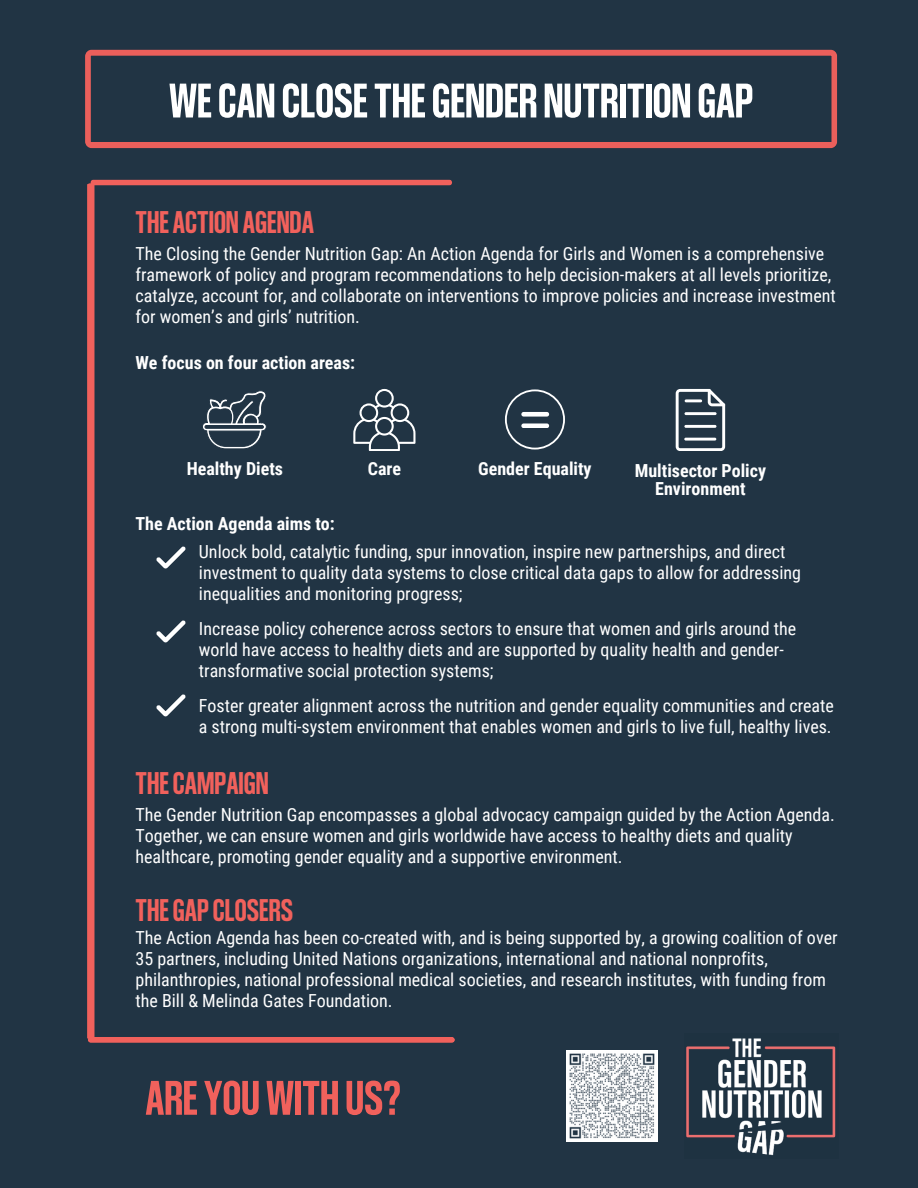
<style>
.page{position:relative;width:918px;height:1188px;background:#213444}
.page>*{position:absolute;margin:0;border:0;box-sizing:border-box;transform-origin:0 0}
.t1{font:700 51px "Coolvetica Condensed Rg";color:#fff}
.t2{font:700 51px "Coolvetica Condensed Rg";color:#f1615c}
.t3{font:700 33px "Coolvetica Condensed Rg";color:#f1615c}
.t4{font:18px/21px "Roboto Condensed";color:#fff}
.t5{font:700 18px/18px "Roboto Condensed";color:#fff;text-align:center}
</style>
<div class="page">
<img style="left:686px;top:1038px;width:150px;height:118px">
<img style="left:567px;top:1051px;width:91px;height:91px">
<svg style="left:85px;top:49px;width:753px;height:100px"></svg>
<svg style="left:676px;top:389px;width:49px;height:62px"></svg>
<svg style="left:505px;top:389px;width:60px;height:60px"></svg>
<svg style="left:87px;top:179px;width:368px;height:864px"></svg>
<h1 class="t1" style="left:169px;top:68px;width:586px">WECANCLOSETHEGENDERNUTRITIONGAP</h1>
<h2 class="t3" style="left:135px;top:201px;width:180px">THEACTIONAGENDA</h2>
<p class="t4" style="left:135px;top:243px;width:702px">The Closing the Gender Nutrition Gap: An Action Agenda for Girls and Women is a comprehensive framework of policy and program recommendations to help decision-makers at all levels prioritize, catalyze, account for, and collaborate on interventions to improve policies and increase investment for women’s and girls’ nutrition.</p>
<p class="t5" style="left:135px;top:353px;width:221px">We focus on four action areas:</p>
<p class="t5" style="left:187px;top:460px;width:98px">Healthy Diets</p>
<p class="t5" style="left:368px;top:460px;width:35px">Care</p>
<p class="t5" style="left:478px;top:460px;width:115px">Gender Equality</p>
<p class="t5" style="left:635px;top:462px;width:133px">Multisector Policy<br>Environment</p>
<p class="t5" style="left:135px;top:514px;width:201px">The Action Agenda aims to:</p>
<p class="t4" style="left:199px;top:541px;width:604px">Unlock bold, catalytic funding, spur innovation, inspire new partnerships, and direct investment to quality data systems to close critical data gaps to allow for addressing inequalities and monitoring progress;</p>
<p class="t4" style="left:199px;top:618px;width:599px">Increase policy coherence across sectors to ensure that women and girls around the world have access to healthy diets and are supported by quality health and gender&shy;transformative social protection systems;</p>
<p class="t4" style="left:199px;top:695px;width:637px">Foster greater alignment across the nutrition and gender equality communities and create a strong multi-system environment that enables women and girls to live full, healthy lives.</p>
<h2 class="t3" style="left:135px;top:762px;width:135px">THECAMPAIGN</h2>
<p class="t4" style="left:135px;top:804px;width:701px">The Gender Nutrition Gap encompasses a global advocacy campaign guided by the Action Agenda.<br>Together, we can ensure women and girls worldwide have access to healthy diets and quality healthcare, promoting gender equality and a supportive environment.</p>
<h2 class="t3" style="left:135px;top:889px;width:159px">THEGAPCLOSERS</h2>
<p class="t4" style="left:135px;top:928px;width:704px">The Action Agenda has been co-created with, and is being supported by, a growing coalition of over 35 partners, including United Nations organizations, international and national nonprofits, philanthropies, national professional medical societies, and research institutes, with funding from the Bill &amp; Melinda Gates Foundation.</p>
<h1 class="t2" style="left:145px;top:1065px;width:257px">AREYOUWITHUS?</h1>
</div>
